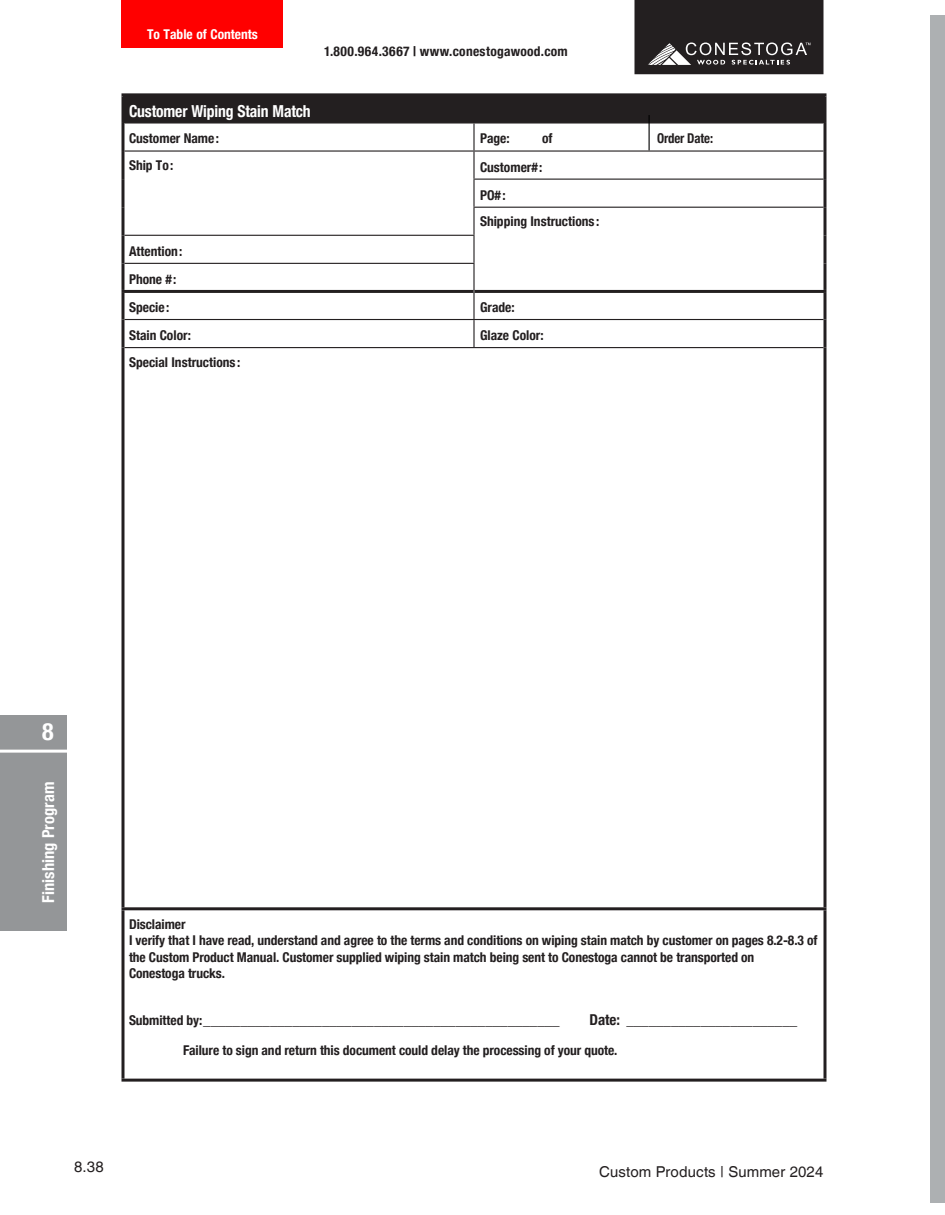
<style>
.page{position:relative;width:945px;height:1215px;background:#fff}
.page>*{position:absolute;margin:0;border:0;box-sizing:border-box;transform-origin:0 0}
.t1{font:700 condensed 24px "Helvetica Neue";color:#fff}
.t2{font:700 condensed 16.5px "Helvetica Neue";letter-spacing:-.01em;color:#fff;scale:.95 1}
.t3{font:700 condensed 16.5px "Helvetica Neue";letter-spacing:-.01em;color:#fff}
.t4{font:700 condensed 15px "Helvetica Neue";color:#231f20}
.t5{font:15px "Helvetica World";letter-spacing:.01em;color:#231f20}
.t6{font:700 condensed 13.5px/28px "Helvetica Neue";letter-spacing:-.005em;color:#231f20}
.t7{font:700 condensed 13.5px "Helvetica Neue";letter-spacing:.025em;color:#231f20}
.t8{font:700 condensed 13.5px "Helvetica Neue";color:#fff}
.t9{font:700 condensed 13.5px "Helvetica Neue";letter-spacing:-.005em;color:#231f20;scale:.95 1}
.s1{font-size:13.5px}
</style>
<div class="page">
<div style="left:635px;top:1px;width:188px;height:73px;background:#231f20"></div>
<svg style="left:648px;top:43px;width:162px;height:22px"></svg>
<div style="left:634px;top:0;width:190px;height:74px;border:2px solid #231f20"></div>
<div style="left:0;top:716px;width:67px;height:215px;background:#949698"></div>
<hr style="left:0;top:750px;width:74px;height:3px;background:#fff">
<div style="left:122px;top:0;width:162px;height:47px;background:#f00"></div>
<div style="left:124px;top:96px;width:700px;height:26px;background:#231f20"></div>
<hr style="left:122px;top:290px;width:351px;height:3px;background:#231f20">
<hr style="left:475px;top:290px;width:351px;height:3px;background:#231f20">
<hr style="left:122px;top:907px;width:352px;height:3px;background:#231f20">
<hr style="left:474px;top:907px;width:352px;height:3px;background:#231f20">
<hr style="left:122px;top:123px;width:2px;height:28px;background:#231f20">
<hr style="left:824px;top:123px;width:2px;height:28px;background:#231f20">
<hr style="left:122px;top:151px;width:2px;height:28px;background:#231f20">
<hr style="left:122px;top:179px;width:2px;height:28px;background:#231f20">
<hr style="left:122px;top:207px;width:2px;height:28px;background:#231f20">
<hr style="left:824px;top:151px;width:2px;height:28px;background:#231f20">
<hr style="left:824px;top:179px;width:2px;height:28px;background:#231f20">
<hr style="left:824px;top:207px;width:2px;height:28px;background:#231f20">
<hr style="left:824px;top:235px;width:2px;height:28px;background:#231f20">
<hr style="left:824px;top:263px;width:2px;height:27px;background:#231f20">
<hr style="left:122px;top:235px;width:2px;height:28px;background:#231f20">
<hr style="left:122px;top:263px;width:2px;height:27px;background:#231f20">
<hr style="left:122px;top:293px;width:2px;height:27px;background:#231f20">
<hr style="left:824px;top:293px;width:2px;height:27px;background:#231f20">
<hr style="left:122px;top:320px;width:2px;height:28px;background:#231f20">
<hr style="left:824px;top:320px;width:2px;height:28px;background:#231f20">
<hr style="left:122px;top:348px;width:2px;height:559px;background:#231f20">
<hr style="left:824px;top:348px;width:2px;height:559px;background:#231f20">
<hr style="left:122px;top:910px;width:2px;height:169px;background:#231f20">
<hr style="left:824px;top:910px;width:2px;height:169px;background:#231f20">
<hr style="left:122px;top:1079px;width:352px;height:3px;background:#231f20">
<hr style="left:474px;top:1079px;width:352px;height:3px;background:#231f20">
<hr style="left:124px;top:122px;width:350px;height:2px;background:#231f20">
<hr style="left:474px;top:122px;width:350px;height:2px;background:#231f20">
<hr style="left:473px;top:124px;width:2px;height:26px;background:#231f20">
<hr style="left:124px;top:150px;width:350px;height:2px;background:#231f20">
<hr style="left:474px;top:150px;width:350px;height:2px;background:#231f20">
<hr style="left:473px;top:152px;width:2px;height:27px;background:#231f20">
<hr style="left:473px;top:179px;width:351px;height:1px;background:#231f20">
<hr style="left:473px;top:180px;width:2px;height:27px;background:#231f20">
<hr style="left:473px;top:207px;width:351px;height:1px;background:#231f20">
<hr style="left:473px;top:208px;width:2px;height:27px;background:#231f20">
<hr style="left:124px;top:235px;width:351px;height:1px;background:#231f20">
<hr style="left:473px;top:236px;width:2px;height:27px;background:#231f20">
<hr style="left:124px;top:263px;width:351px;height:1px;background:#231f20">
<hr style="left:473px;top:264px;width:2px;height:27px;background:#231f20">
<hr style="left:473px;top:291px;width:2px;height:28px;background:#231f20">
<hr style="left:124px;top:319px;width:350px;height:1px;background:#231f20">
<hr style="left:474px;top:319px;width:350px;height:1px;background:#231f20">
<hr style="left:473px;top:320px;width:2px;height:27px;background:#231f20">
<hr style="left:124px;top:347px;width:350px;height:1px;background:#231f20">
<hr style="left:474px;top:347px;width:350px;height:1px;background:#231f20">
<hr style="left:122px;top:93px;width:352px;height:3px;background:#231f20">
<hr style="left:122px;top:96px;width:2px;height:27px;background:#231f20">
<hr style="left:474px;top:93px;width:352px;height:3px;background:#231f20">
<hr style="left:824px;top:96px;width:2px;height:27px;background:#231f20">
<hr style="left:649px;top:115px;width:1px;height:35px;background:#000">
<div style="left:930px;top:15px;width:15px;height:1188px;background:#adb0b2"></div>
<p class="t8" style="left:147px;top:23px;width:112px">To Table of Contents</p>
<p class="t7" style="left:324px;top:40px;width:245px">1.800.964.3667 | www.conestogawood.com</p>
<p class="t2" style="left:129px;top:97px;width:193px">Customer Wiping Stain Match</p>
<p class="t6" style="left:129px;top:124px;width:92px">Customer Name:</p>
<p class="t6" style="left:480px;top:124px;width:31px">Page:</p>
<p class="t6" style="left:542px;top:124px;width:12px">of</p>
<p class="t9" style="left:657px;top:127px;width:61px">Order Date:</p>
<p class="t6" style="left:129px;top:150px;width:46px">Ship To:</p>
<p class="t6" style="left:480px;top:152px;width:64px">Customer#:<br>PO#:</p>
<p class="t6" style="left:480px;top:206px;width:121px">Shipping Instructions:</p>
<p class="t6" style="left:129px;top:236px;width:55px">Attention:<br>Phone #:<br>Specie:</p>
<p class="t6" style="left:480px;top:292px;width:36px">Grade:</p>
<p class="t6" style="left:129px;top:320px;width:63px">Stain Color:</p>
<p class="t6" style="left:480px;top:320px;width:65px">Glaze Color:</p>
<p class="t6" style="left:129px;top:347px;width:113px">Special Instructions:</p>
<h1 class="t1" style="left:42px;top:712px;width:13px">8</h1>
<p class="t3" style="left:34px;top:903px;width:122px;rotate:-90deg">Finishing Program</p>
<p class="t6" style="left:129px;top:915px;width:690px;line-height:16.5px">Disclaimer<br>I verify that I have read, understand and agree to the terms and conditions on wiping stain match by customer on pages 8.2-8.3 of the Custom Product Manual. Customer supplied wiping stain match being sent to Conestoga cannot be transported on<br>Conestoga trucks.</p>
<p class="t4" style="left:129px;top:1007px;width:432px"><span class="s1">Submitted by:</span>________________________________________________</p>
<p class="t4" style="left:589px;top:1007px;width:209px">Date: _______________________</p>
<p class="t6" style="left:183px;top:1035px;width:436px">Failure to sign and return this document could delay the processing of your quote.</p>
<p class="t5" style="left:74px;top:1158px;width:31px">8.38</p>
<p class="t5" style="left:599px;top:1163px;width:226px">Custom Products | Summer 2024</p>
</div>
